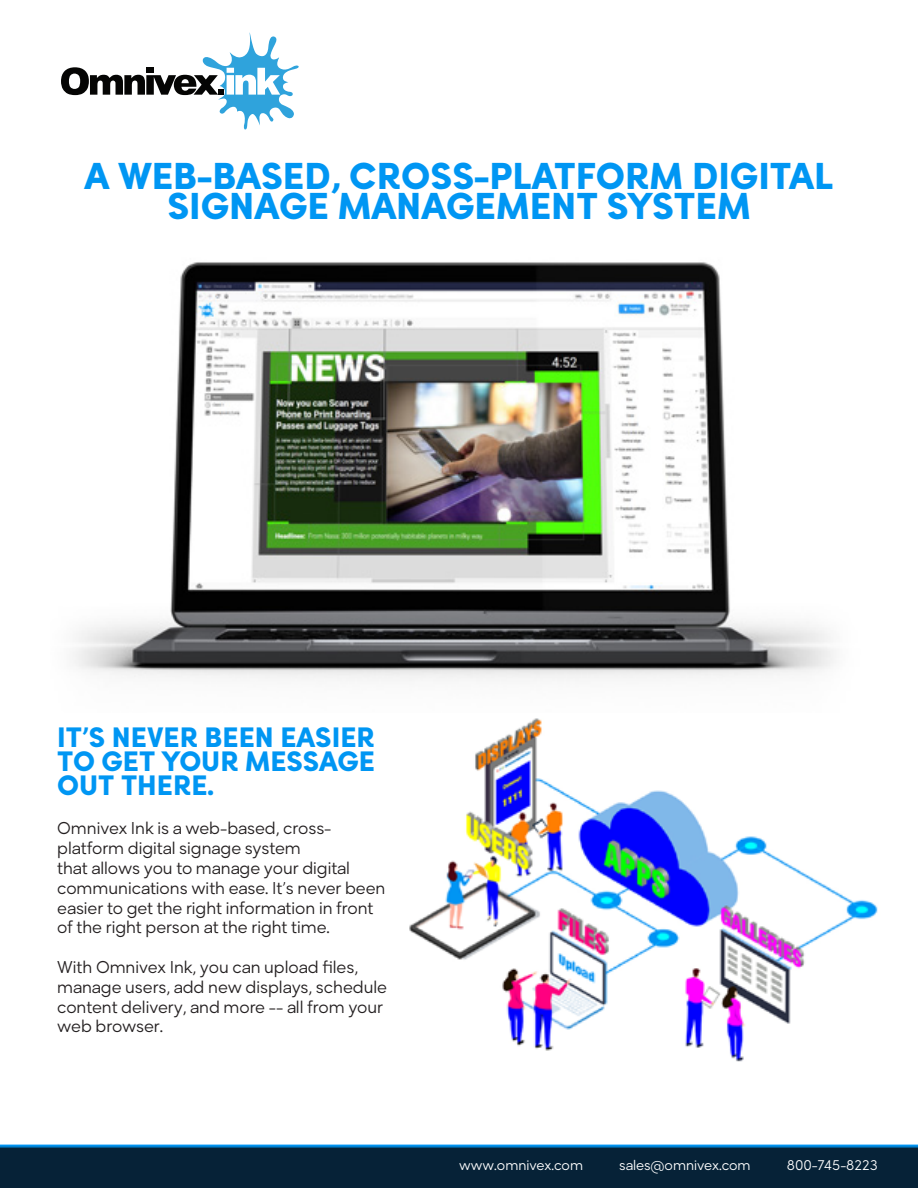
<style>
.page{position:relative;width:918px;height:1188px;background:#fff}
.page>*{position:absolute;margin:0;border:0;box-sizing:border-box;transform-origin:0 0}
.Heading_1{font:900 36px/30px "Rozanova HUM";color:#0096f3;text-align:center}
.Heading_2{font:900 27px/24px "Rozanova HUM";color:#0096f3;text-align:justify}
.t1{font:300 16.5px/19.8px "Rozanova HUM";color:#231f20}
.t2{font:300 13.5px "Rozanova HUM";color:#fff}
</style>
<div class="page">
<img style="left:409px;top:718px;width:469px;height:344px">
<div style="left:0;top:1178px;width:918px;height:10px;background:#062237"></div>
<img style="left:0;top:1144px;width:918px;height:34px">
<img style="left:73px;top:262px;width:761px;height:419px">
<svg style="left:61px;top:32px;width:238px;height:98px"></svg>
<p class="Heading_1" style="left:85px;top:162px;width:750px">A WEB-BASED, CROSS-PLATFORM DIGITAL<br>SIGNAGE MANAGEMENT SYSTEM</p>
<p class="Heading_2" style="left:57px;top:725px;width:319px">IT’S NEVER BEEN EASIER TO GET YOUR MESSAGE OUT THERE.</p>
<p class="t1" style="left:57px;top:820px;width:330px">Omnivex Ink is a web-based, cross&shy;platform digital signage system<br>that allows you to manage your digital communications with ease. It’s never been easier to get the right information in front of the right person at the right time.</p>
<p class="t1" style="left:57px;top:959px;width:331px">With Omnivex Ink, you can upload files, manage users, add new displays, schedule content delivery, and more -- all from your web browser.</p>
<p class="t2" style="left:459px;top:1157px;width:125px">www.omnivex.com</p>
<p class="t2" style="left:619px;top:1157px;width:133px">sales@omnivex.com</p>
<p class="t2" style="left:787px;top:1157px;width:92px">800-745-8223</p>
</div>
